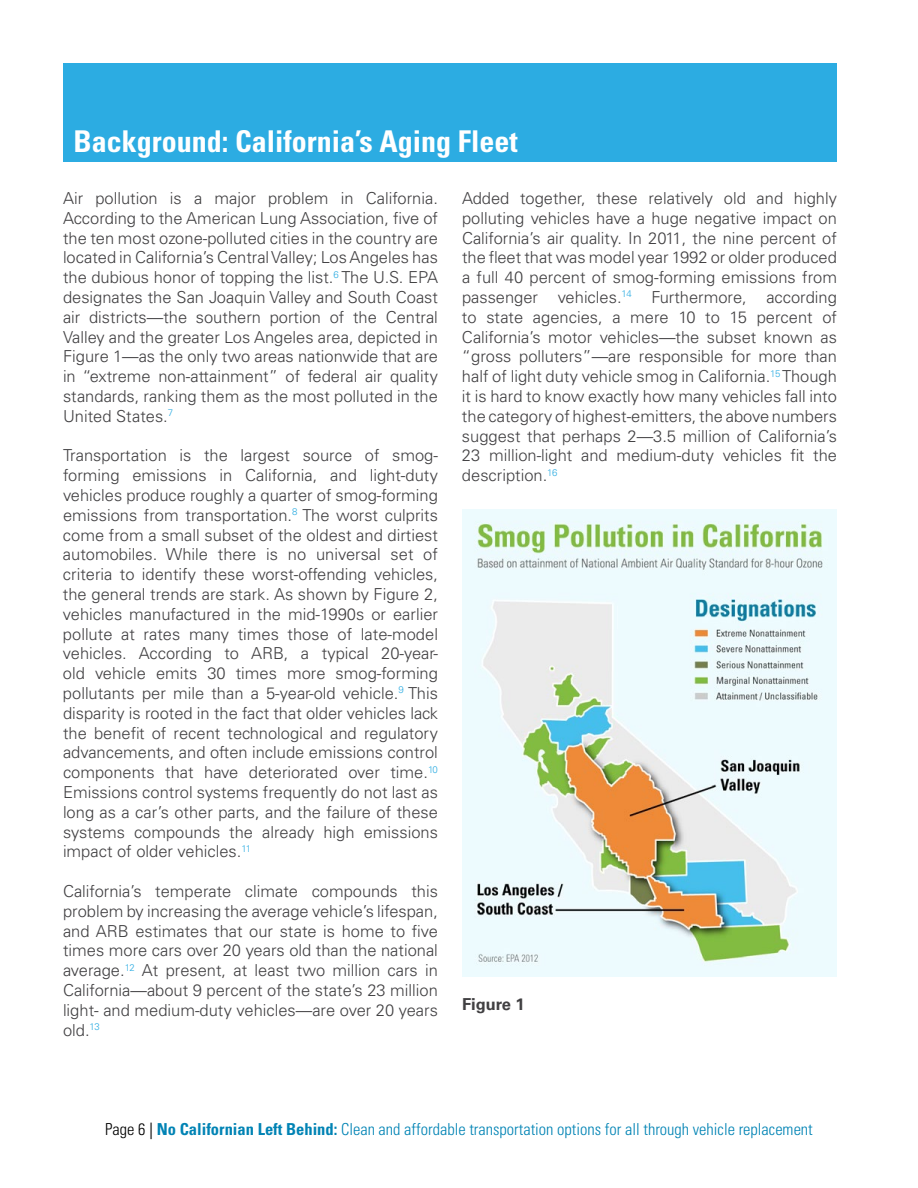
<style>
.page{position:relative;width:918px;height:1188px;background:#fff}
.page>*{position:absolute;margin:0;border:0;box-sizing:border-box;transform-origin:0 0}
.t1{font:700 condensed 30px "Univers";color:#fff}
.t2{font:300 16.5px/19.8px "Univers LT Std";color:#414042;text-align:justify}
.t3{font:300 condensed 16.5px "Univers";color:#0083b4}
.t4{font:700 16.5px "Univers LT Std";color:#414042}
.s1{color:#000}
.s2{font-weight:400;color:#000}
.s3{font-weight:700}
</style>
<div class="page">
<div style="left:63px;top:63px;width:774px;height:99px;background:#2cace2"></div>
<img style="left:462px;top:510px;width:375px;height:467px">
<h1 class="t1" style="left:74px;top:122px;width:446px">Background: California’s Aging Fleet</h1>
<p class="t2" style="left:63px;top:188px;width:377px">Air pollution is a major problem in California.<br>According to the American Lung Association, five of the ten most ozone-polluted cities in the country are located in California’s Central Valley; Los Angeles has the dubious honor of topping the list.<sup>6</sup> The U.S. EPA designates the San Joaquin Valley and South Coast air districts—the southern portion of the Central Valley and the greater Los Angeles area, depicted in Figure 1—as the only two areas nationwide that are in “extreme non-attainment” of federal air quality standards, ranking them as the most polluted in the United States.<sup>7</sup></p>
<p class="t2" style="left:63px;top:446px;width:377px">Transportation is the largest source of smog&shy;forming emissions in California, and light-duty vehicles produce roughly a quarter of smog-forming emissions from transportation.<sup>8</sup> The worst culprits come from a small subset of the oldest and dirtiest automobiles. While there is no universal set of criteria to identify these worst-offending vehicles, the general trends are stark. As shown by Figure 2, vehicles manufactured in the mid-1990s or earlier pollute at rates many times those of late-model vehicles. According to ARB, a typical 20-year&shy;old vehicle emits 30 times more smog-forming pollutants per mile than a 5-year-old vehicle.<sup>9</sup> This disparity is rooted in the fact that older vehicles lack the benefit of recent technological and regulatory advancements, and often include emissions control components that have deteriorated over time.<sup>10<br></sup>Emissions control systems frequently do not last as long as a car’s other parts, and the failure of these systems compounds the already high emissions impact of older vehicles.<sup>11</sup></p>
<p class="t2" style="left:63px;top:881px;width:377px">California’s temperate climate compounds this problem by increasing the average vehicle’s lifespan, and ARB estimates that our state is home to five times more cars over 20 years old than the national average.<sup>12</sup> At present, at least two million cars in California—about 9 percent of the state’s 23 million light- and medium-duty vehicles—are over 20 years old.<sup>13</sup></p>
<p class="t2" style="left:462px;top:188px;width:377px">Added together, these relatively old and highly polluting vehicles have a huge negative impact on California’s air quality. In 2011, the nine percent of the fleet that was model year 1992 or older produced a full 40 percent of smog-forming emissions from passenger vehicles.<sup>14</sup> Furthermore, according to state agencies, a mere 10 to 15 percent of California’s motor vehicles—the subset known as “gross polluters”—are responsible for more than half of light duty vehicle smog in California.<sup>15</sup> Though it is hard to know exactly how many vehicles fall into the category of highest-emitters, the above numbers suggest that perhaps 2—3.5 million of California’s 23 million-light and medium-duty vehicles fit the description.<sup>16</sup></p>
<p class="t4" style="left:462px;top:994px;width:64px">Figure 1</p>
<p class="t3" style="left:105px;top:1119px;width:709px"><span class="s1">Page 6</span> <span class="s2">|</span> <span class="s3">No Californian Left Behind:</span> Clean and affordable transportation options for all through vehicle replacement</p>
</div>
